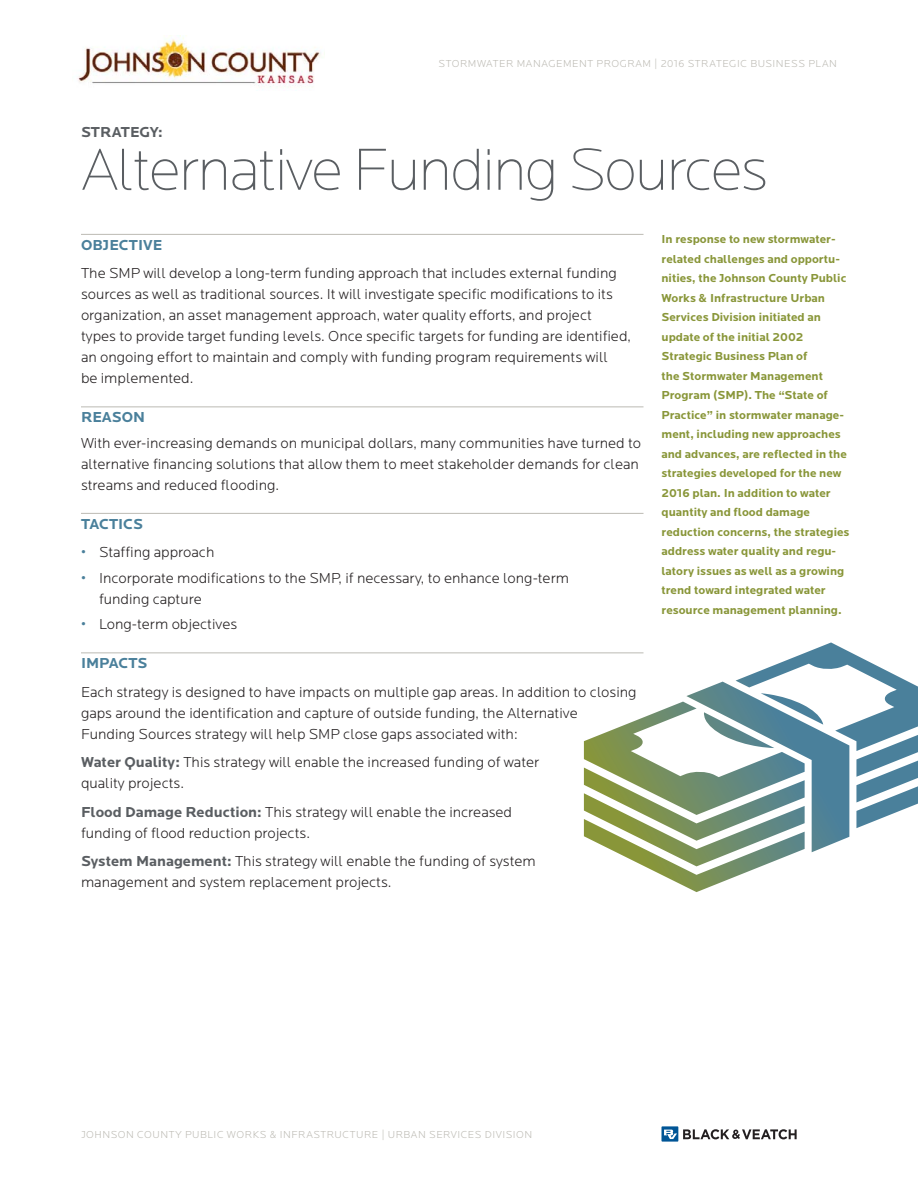
<style>
.page{position:relative;width:918px;height:1188px;background:#fff}
.page>*{position:absolute;margin:0;border:0;box-sizing:border-box;transform-origin:0 0}
.t1{font:200 61.5px "Locator";letter-spacing:-.03em;color:#5a5e62}
.t2{font:300 15px/21px "Locator";color:#231f20}
.t3{font:700 15px "Locator";color:#4a809b}
.t4{font:700 15px "Locator";color:#5a5e62}
.t5{font:700 12px/19.5px "Locator";color:#899639}
.t6{font:300 10.5px "Locator";letter-spacing:.05em;color:#bcbab3}
.s1{color:#4a809b}
.s2{font-weight:700;color:#5a5e62}
</style>
<div class="page">
<div style="left:662px;top:1126px;width:16px;height:16px;background:#005596"></div>
<svg style="left:664px;top:1130px;width:13px;height:9px"></svg>
<svg style="left:683px;top:1129px;width:114px;height:10px"></svg>
<img style="left:78px;top:35px;width:243px;height:52px">
<hr style="left:81px;top:234px;width:563px;height:1px;background:#bcbab3">
<hr style="left:81px;top:406px;width:563px;height:1px;background:#bcbab3">
<hr style="left:81px;top:513px;width:563px;height:1px;background:#bcbab3">
<hr style="left:81px;top:652px;width:563px;height:1px;background:#bcbab3">
<svg style="left:584px;top:642px;width:334px;height:250px"></svg>
<p class="t6" style="left:439px;top:60px;width:400px">STORMWATER MANAGEMENT PROGRAM | 2016 STRATEGIC BUSINESS PLAN</p>
<p class="t4" style="left:81px;top:127px;width:83px">STRATEGY:</p>
<h1 class="t1" style="left:81px;top:149px;width:689px">Alternative Funding Sources</h1>
<p class="t5" style="left:662px;top:230px;width:190px">In response to new stormwater&shy;related challenges and opportu&shy;nities, the Johnson County Public<br>Works &amp; Infrastructure Urban<br>Services Division initiated an update of the initial 2002<br>Strategic Business Plan of<br>the Stormwater Management<br>Program (SMP). The “State of<br>Practice” in stormwater manage&shy;ment, including new approaches and advances, are reflected in the strategies developed for the new<br>2016 plan. In addition to water quantity and flood damage reduction concerns, the strategies address water quality and regu&shy;latory issues as well as a growing trend toward integrated water resource management planning.</p>
<p class="t3" style="left:81px;top:240px;width:83px">OBJECTIVE</p>
<p class="t2" style="left:81px;top:264px;width:552px">The SMP will develop a long-term funding approach that includes external funding sources as well as traditional sources. It will investigate specific modifications to its organization, an asset management approach, water quality efforts, and project<br>types to provide target funding levels. Once specific targets for funding are identified, an ongoing effort to maintain and comply with funding program requirements will<br>be implemented.</p>
<p class="t3" style="left:81px;top:412px;width:66px">REASON</p>
<p class="t2" style="left:81px;top:434px;width:562px">With ever-increasing demands on municipal dollars, many communities have turned to alternative financing solutions that allow them to meet stakeholder demands for clean streams and reduced flooding.</p>
<p class="t3" style="left:81px;top:519px;width:64px">TACTICS</p>
<p class="t2" style="left:81px;top:543px;width:135px"><span class="s1">•</span> Staffing approach</p>
<p class="t2" style="left:99px;top:569px;width:472px;text-indent:-18px"><span class="s1">•</span> Incorporate modifications to the SMP, if necessary, to enhance long-term funding capture</p>
<p class="t2" style="left:81px;top:615px;width:158px"><span class="s1">•</span> Long-term objectives</p>
<p class="t3" style="left:81px;top:658px;width:68px">IMPACTS</p>
<p class="t2" style="left:81px;top:683px;width:557px">Each strategy is designed to have impacts on multiple gap areas. In addition to closing gaps around the identification and capture of outside funding, the Alternative<br>Funding Sources strategy will help SMP close gaps associated with:</p>
<p class="t2" style="left:81px;top:753px;width:460px"><span class="s2">Water Quality:</span> This strategy will enable the increased funding of water quality projects.</p>
<p class="t2" style="left:81px;top:803px;width:433px"><span class="s2">Flood Damage Reduction:</span> This strategy will enable the increased funding of flood reduction projects.</p>
<p class="t2" style="left:81px;top:852px;width:456px"><span class="s2">System Management:</span> This strategy will enable the funding of system management and system replacement projects.</p>
<p class="t6" style="left:81px;top:1131px;width:453px">JOHNSON COUNTY PUBLIC WORKS &amp; INFRASTRUCTURE | URBAN SERVICES DIVISION</p>
</div>
